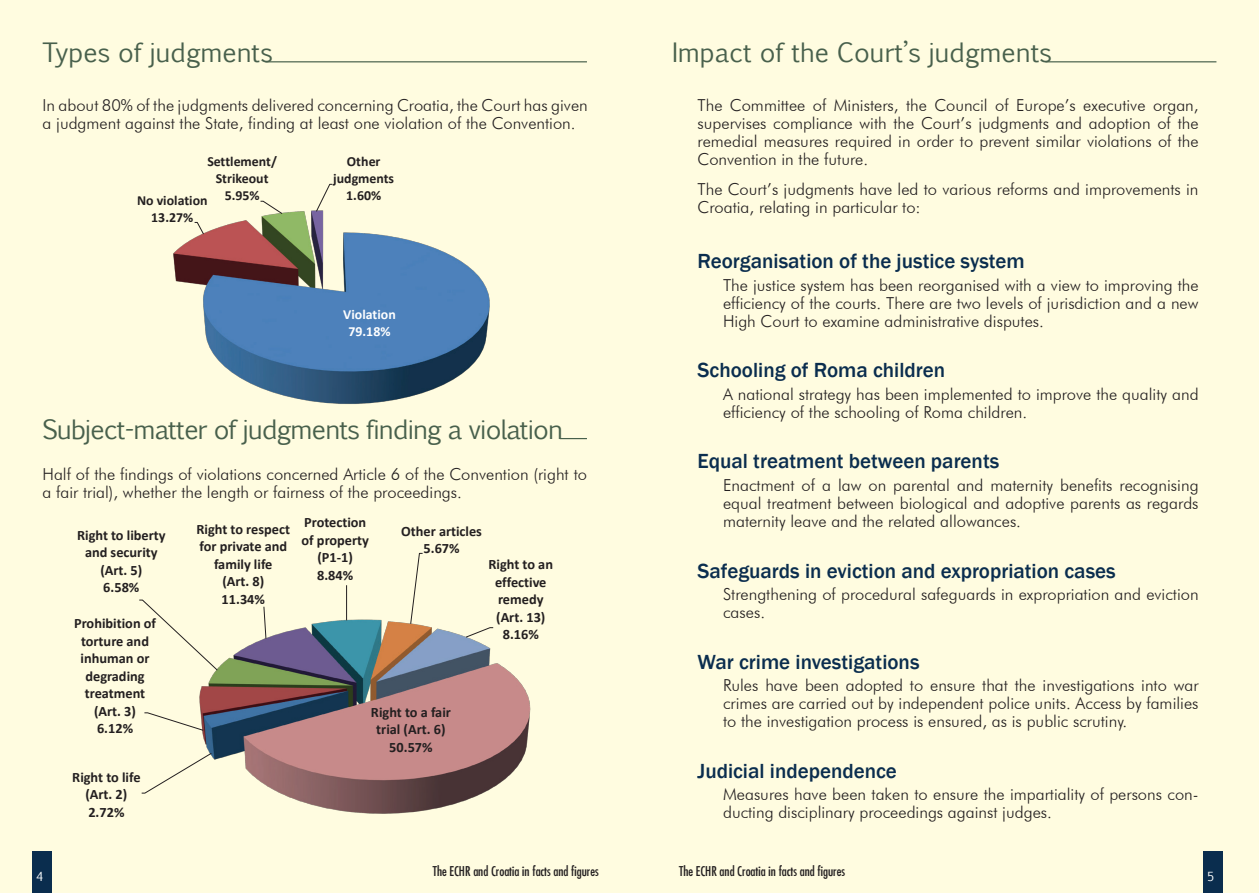
<style>
.page{position:relative;width:1259px;height:893px;background:#fffce0}
.page>*{position:absolute;margin:0;border:0;box-sizing:border-box;transform-origin:0 0}
.Titre_0{font:25.5px "Euphemia CAS";color:#48604c}
.Titre_0-2{font:25.5px "Euphemia CAS";letter-spacing:-.03em;color:#48604c}
.Titre_2{font:500 21px "Franklin Gothic";color:#0a2d4e}
.Texte{font:300 16.5px/18px "Futura BT";color:#231f20;text-align:justify}
.Texte_01{font:300 16.5px/18px "Futura BT";color:#231f20}
.t1{font:700 14.25px/17.4px "Calibri";color:#231f20;text-align:center}
.t2{font:700 13.8px/17px "Calibri";letter-spacing:.005em;color:#231f20;text-align:center}
.t3{font:700 13.8px/17px "Calibri";letter-spacing:.005em;color:#fff;text-align:center}
.t4{font:condensed 13.2px "Futura";color:#231f20}
.t5{font:12px "Euphemia CAS";color:#fff}
</style>
<div class="page">
<div style="left:1203px;top:852px;width:19px;height:41px;background:#0a2d4e"></div>
<div style="left:32px;top:852px;width:19px;height:41px;background:#0a2d4e"></div>
<hr style="left:265px;top:61px;width:322px;height:1px;background:#48604c">
<img style="left:199px;top:591px;width:332px;height:223px">
<svg style="left:141px;top:752px;width:71px;height:42px"></svg>
<svg style="left:144px;top:712px;width:60px;height:19px"></svg>
<svg style="left:139px;top:599px;width:79px;height:72px"></svg>
<svg style="left:263px;top:606px;width:3px;height:33px"></svg>
<hr style="left:346px;top:585px;width:1px;height:35px;background:#231f20">
<svg style="left:410px;top:553px;width:13px;height:71px"></svg>
<svg style="left:465px;top:627px;width:29px;height:11px"></svg>
<img style="left:173px;top:210px;width:317px;height:194px">
<svg style="left:194px;top:222px;width:10px;height:13px"></svg>
<svg style="left:260px;top:201px;width:23px;height:13px"></svg>
<svg style="left:316px;top:184px;width:17px;height:28px"></svg>
<svg style="left:560px;top:438px;width:27px;height:1px"></svg>
<hr style="left:1045px;top:61px;width:171px;height:1px;background:#48604c">
<p class="Titre_0" style="left:43px;top:34px;width:232px">Types of judgments</p>
<p class="Texte_01" style="left:43px;top:96px;width:547px">In about 80% of the judgments delivered concerning Croatia, the Court has given a judgment against the State, finding at least one violation of the Convention.</p>
<p class="t2" style="left:207px;top:153px;width:71px">Settlement/<br>Strikeout<br>5.95%</p>
<p class="t2" style="left:333px;top:153px;width:63px">Other judgments<br>1.60%</p>
<p class="t2" style="left:137px;top:192px;width:72px">No violation<br>13.27%</p>
<p class="t3" style="left:343px;top:306px;width:54px">Violation<br>79.18%</p>
<p class="Titre_0-2" style="left:43px;top:411px;width:522px">Subject-matter of judgments finding a violation</p>
<p class="Texte_01" style="left:43px;top:465px;width:546px">Half of the findings of violations concerned Article 6 of the Convention (right to a fair trial), whether the length or fairness of the proceedings.</p>
<p class="t1" style="left:77px;top:526px;width:90px">Right to liberty and security (Art. 5)<br>6.58%</p>
<p class="t1" style="left:196px;top:520px;width:95px">Right to respect for private and family life<br>(Art. 8)<br>11.34%</p>
<p class="t1" style="left:301px;top:514px;width:69px">Protection of property (P1-1)<br>8.84%</p>
<p class="t1" style="left:401px;top:522px;width:82px">Other articles<br>5.67%</p>
<p class="t1" style="left:488px;top:556px;width:66px">Right to an effective remedy (Art. 13)<br>8.16%</p>
<p class="t1" style="left:74px;top:615px;width:83px">Prohibition of torture and inhuman or degrading treatment (Art. 3)<br>6.12%</p>
<p class="t1" style="left:371px;top:703px;width:81px">Right to a fair trial (Art. 6)<br>50.57%</p>
<p class="t1" style="left:72px;top:768px;width:70px">Right to life (Art. 2)<br>2.72%</p>
<p class="Titre_0" style="left:672px;top:34px;width:381px">Impact of the Court’s judgments</p>
<p class="Texte_01" style="left:697px;top:96px;width:502px;text-align:justify">The Committee of Ministers, the Council of Europe’s executive organ, supervises compliance with the Court’s judgments and adoption of the remedial measures required in order to prevent similar violations of the Convention in the future.</p>
<p class="Texte_01" style="left:697px;top:180px;width:502px">The Court’s judgments have led to various reforms and improvements in<br>Croatia, relating in particular to:</p>
<p class="Titre_2" style="left:697px;top:248px;width:329px">Reorganisation of the justice system</p>
<p class="Texte" style="left:723px;top:276px;width:477px">The justice system has been reorganised with a view to improving the efficiency of the courts. There are two levels of jurisdiction and a new High Court to examine administrative disputes.</p>
<p class="Titre_2" style="left:697px;top:357px;width:249px">Schooling of Roma children</p>
<p class="Texte" style="left:723px;top:385px;width:477px">A national strategy has been implemented to improve the quality and efficiency of the schooling of Roma children.</p>
<p class="Titre_2" style="left:697px;top:448px;width:303px">Equal treatment between parents</p>
<p class="Texte" style="left:723px;top:476px;width:477px">Enactment of a law on parental and maternity benefits recognising equal treatment between biological and adoptive parents as regards maternity leave and the related allowances.</p>
<p class="Titre_2" style="left:697px;top:557px;width:420px">Safeguards in eviction and expropriation cases</p>
<p class="Texte" style="left:723px;top:585px;width:477px">Strengthening of procedural safeguards in expropriation and eviction cases.</p>
<p class="Titre_2" style="left:697px;top:648px;width:223px">War crime investigations</p>
<p class="Texte" style="left:723px;top:676px;width:477px">Rules have been adopted to ensure that the investigations into war crimes are carried out by independent police units. Access by families to the investigation process is ensured, as is public scrutiny.</p>
<p class="Titre_2" style="left:697px;top:758px;width:201px">Judicial independence</p>
<p class="Texte" style="left:723px;top:785px;width:477px">Measures have been taken to ensure the impartiality of persons con&shy;ducting disciplinary proceedings against judges.</p>
<p class="t4" style="left:433px;top:863px;width:168px">The ECHR and Croatia in facts and figures</p>
<p class="t4" style="left:679px;top:863px;width:168px">The ECHR and Croatia in facts and figures</p>
<p class="t5" style="left:36px;top:868px;width:8px">4</p>
<p class="t5" style="left:1207px;top:868px;width:8px">5</p>
</div>
